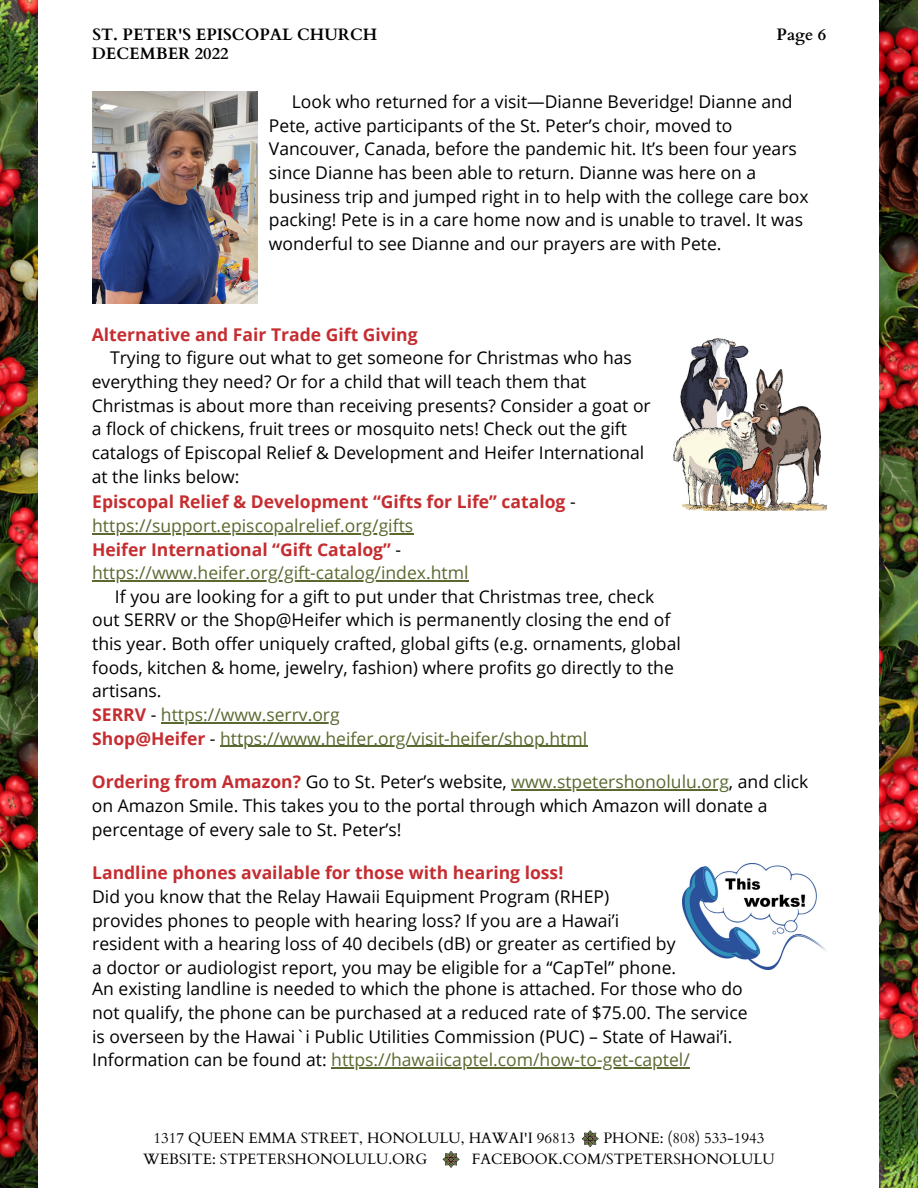
<style>
.page{position:relative;width:918px;height:1188px;background:#fff}
.page>*{position:absolute;margin:0;border:0;box-sizing:border-box;transform-origin:0 0}
.t1{font:17.55px/23.7px "Open Sans";color:#000}
.t2{font:17.55px/23.7px "Open Sans";color:#596930}
.t3{font:700 17.55px "Open Sans";color:#c52d31}
.t4{font:700 16.5px "Cardo";color:#000}
.t5{font:15px "Cardo";color:#000}
.s1{font-weight:700;color:#c52d31}
.s2{color:#000}
.s3{color:#596930}
</style>
<div class="page">
<img style="left:0;top:0;width:918px;height:1188px">
<div style="left:39px;top:0;width:840px;height:1188px;background:#fff"></div>
<svg style="left:582px;top:1130px;width:17px;height:17px"></svg>
<svg style="left:443px;top:1151px;width:16px;height:17px"></svg>
<img style="left:674px;top:338px;width:153px;height:172px">
<img style="left:92px;top:92px;width:166px;height:211px">
<img style="left:683px;top:863px;width:144px;height:107px">
<hr style="left:92px;top:533px;width:321px;height:1px;background:#596930">
<hr style="left:92px;top:580px;width:376px;height:1px;background:#596930">
<hr style="left:161px;top:722px;width:179px;height:1px;background:#596930">
<hr style="left:220px;top:746px;width:367px;height:1px;background:#596930">
<hr style="left:511px;top:789px;width:218px;height:2px;background:#596930">
<hr style="left:331px;top:1067px;width:359px;height:1px;background:#596930">
<p class="t4" style="left:92px;top:23px;width:286px">ST. PETER'S EPISCOPAL CHURCH</p>
<p class="t4" style="left:777px;top:23px;width:51px">Page 6</p>
<p class="t4" style="left:92px;top:43px;width:138px">DECEMBER 2022</p>
<p class="t1" style="left:269px;top:89px;width:541px;text-indent:23px">Look who returned for a visit—Dianne Beveridge! Dianne and Pete, active participants of the St. Peter’s choir, moved to Vancouver, Canada, before the pandemic hit. It’s been four years since Dianne has been able to return. Dianne was here on a business trip and jumped right in to help with the college care box packing! Pete is in a care home now and is unable to travel. It was wonderful to see Dianne and our prayers are with Pete.</p>
<p class="t3" style="left:92px;top:322px;width:327px">Alternative and Fair Trade Gift Giving</p>
<p class="t1" style="left:92px;top:346px;width:561px;text-indent:18px">Trying to figure out what to get someone for Christmas who has everything they need? Or for a child that will teach them that Christmas is about more than receiving presents? Consider a goat or a flock of chickens, fruit trees or mosquito nets! Check out the gift catalogs of Episcopal Relief &amp; Development and Heifer International at the links below:</p>
<p class="t2" style="left:92px;top:490px;width:485px"><span class="s1">Episcopal Relief &amp; Development “Gifts for Life” catalog</span> <span class="s2">- </span>https://support.episcopalrelief.org/gifts<br><span class="s1">Heifer International “Gift Catalog”</span> <span class="s2">- </span>https://www.heifer.org/gift-catalog/index.html</p>
<p class="t1" style="left:92px;top:584px;width:590px;text-indent:23px">If you are looking for a gift to put under that Christmas tree, check out SERRV or the Shop@Heifer which is permanently closing the end of this year. Both offer uniquely crafted, global gifts (e.g. ornaments, global foods, kitchen &amp; home, jewelry, fashion) where profits go directly to the artisans.<br><span class="s1">SERRV</span> - <span class="s3">https://www.serrv.org<br></span><span class="s1">Shop@Heifer</span> - <span class="s3">https://www.heifer.org/visit-heifer/shop.html</span></p>
<p class="t1" style="left:92px;top:770px;width:718px"><span class="s1">Ordering from Amazon?</span> Go to St. Peter’s website, <span class="s3">www.stpetershonolulu.org</span>, and click on Amazon Smile. This takes you to the portal through which Amazon will donate a percentage of every sale to St. Peter’s!</p>
<p class="t3" style="left:92px;top:861px;width:473px">Landline phones available for those with hearing loss!</p>
<p class="t1" style="left:92px;top:884px;width:585px">Did you know that the Relay Hawaii Equipment Program (RHEP) provides phones to people with hearing loss? If you are a Hawai’i resident with a hearing loss of 40 decibels (dB) or greater as certified by a doctor or audiologist report, you may be eligible for a “CapTel” phone.</p>
<p class="t1" style="left:92px;top:977px;width:657px">An existing landline is needed to which the phone is attached. For those who do not qualify, the phone can be purchased at a reduced rate of $75.00. The service is overseen by the Hawai`i Public Utilities Commission (PUC) – State of Hawai’i.<br>Information can be found at: <span class="s3">https://hawaiicaptel.com/how-to-get-captel/</span></p>
<p class="t5" style="left:153px;top:1129px;width:423px">1317 QUEEN EMMA STREET, HONOLULU, HAWAI'I 96813</p>
<p class="t5" style="left:603px;top:1129px;width:163px">PHONE: (808) 533-1943</p>
<p class="t5" style="left:143px;top:1149px;width:286px">WEBSITE: STPETERSHONOLULU.ORG</p>
<p class="t5" style="left:472px;top:1149px;width:305px">FACEBOOK.COM/STPETERSHONOLULU</p>
</div>
